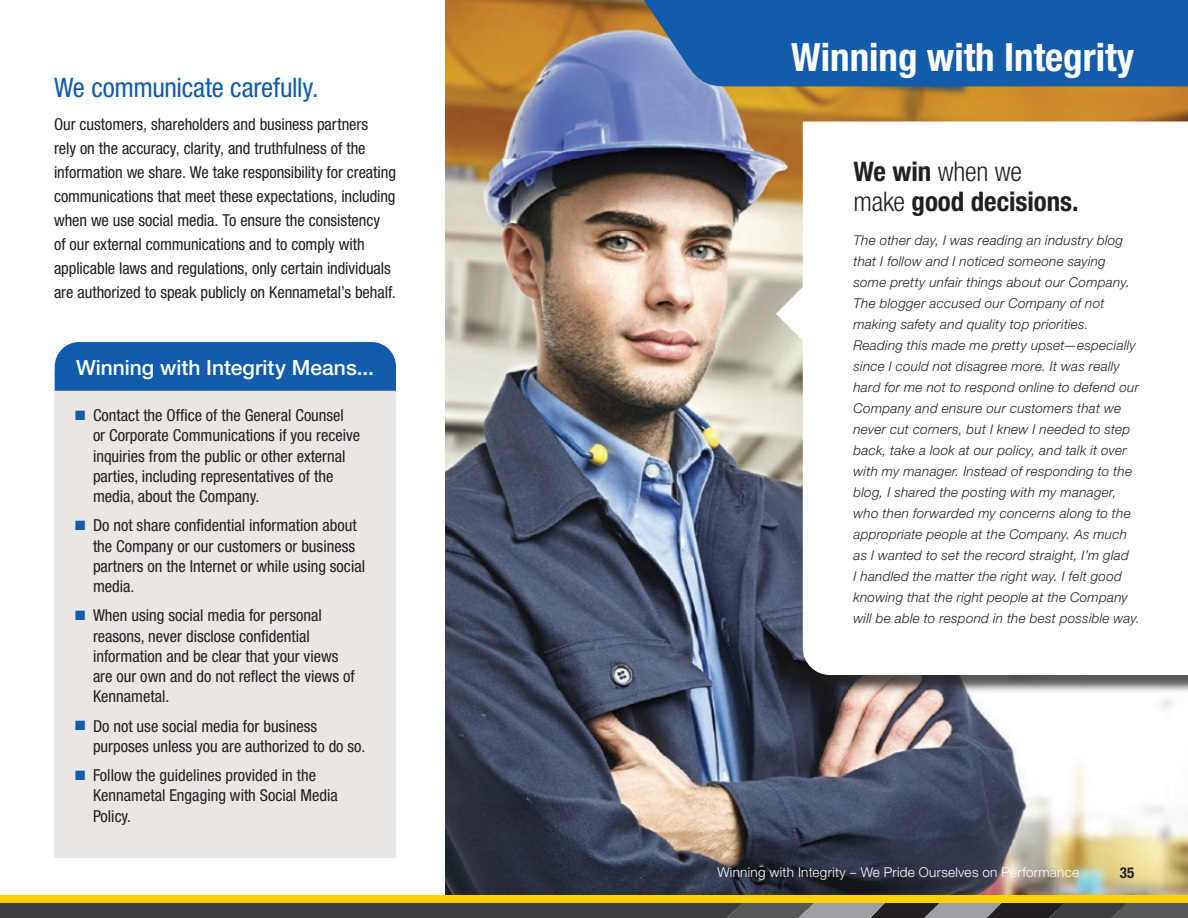
<style>
.page{position:relative;width:1188px;height:918px;background:#fff}
.page>*{position:absolute;margin:0;border:0;box-sizing:border-box;transform-origin:0 0}
.t1{font:700 condensed 39px "Helvetica Neue LT Std";color:#fff}
.t2{font:700 condensed 27px/30px "Helvetica Neue LT Std";letter-spacing:-.005em;color:#231f20}
.t3{font:condensed 27px "Helvetica Neue LT Std";letter-spacing:-.01em;color:#135cab}
.t4{font:500 21px "Helvetica Neue LT Std";color:#fff}
.t5{font:condensed 16.5px/20.2px "Helvetica Neue LT Std";color:#231f20}
.t6{font:700 condensed 15px "Helvetica Neue LT Std";color:#231f20}
.t7{font:italic 300 13.5px/21px "Helvetica Neue LT Std";letter-spacing:.02em;color:#231f20}
.t8{font:300 13.5px "Helvetica Neue LT Std";letter-spacing:.02em;color:#fff}
.s1{color:#135cab}
.s2{font-weight:300}
</style>
<div class="page">
<img style="left:446px;top:0;width:742px;height:896px">
<div style="left:805px;top:124px;width:383px;height:570px;background:#231f20;opacity:.75"></div>
<svg style="left:803px;top:122px;width:385px;height:553px"></svg>
<svg style="left:776px;top:284px;width:30px;height:59px"></svg>
<svg style="left:0;top:903px;width:1188px;height:15px;background:#49494a"></svg>
<div style="left:0;top:896px;width:1188px;height:7px;background:#fed105"></div>
<div style="left:54px;top:370px;width:342px;height:488px;background:#eae6e3"></div>
<div style="left:55px;top:342px;width:341px;height:49px;background:#135cab"></div>
<svg style="left:638px;top:0;width:550px;height:86px;background:#1c60ab"></svg>
<h2 class="t3" style="left:54px;top:72px;width:262px">We communicate carefully.</h2>
<p class="t5" style="left:54px;top:112px;width:343px;line-height:24px">Our customers, shareholders and business partners<br>rely on the accuracy, clarity, and truthfulness of the information we share. We take responsibility for creating communications that meet these expectations, including when we use social media. To ensure the consistency<br>of our external communications and to comply with applicable laws and regulations, only certain individuals are authorized to speak publicly on Kennametal’s behalf.</p>
<p class="t4" style="left:76px;top:355px;width:299px">Winning with Integrity Means...</p>
<p class="t5" style="left:93px;top:405px;width:269px;text-indent:-18px"><span class="s1">■</span> Contact the Office of the General Counsel or Corporate Communications if you receive inquiries from the public or other external parties, including representatives of the media, about the Company.</p>
<p class="t5" style="left:93px;top:515px;width:274px;text-indent:-18px"><span class="s1">■</span> Do not share confidential information about the Company or our customers or business partners on the Internet or while using social media.</p>
<p class="t5" style="left:93px;top:605px;width:263px;text-indent:-18px"><span class="s1">■</span> When using social media for personal reasons, never disclose confidential information and be clear that your views are our own and do not reflect the views of Kennametal.</p>
<p class="t5" style="left:93px;top:716px;width:272px;text-indent:-18px"><span class="s1">■</span> Do not use social media for business purposes unless you are authorized to do so.</p>
<p class="t5" style="left:93px;top:765px;width:246px;text-indent:-18px"><span class="s1">■</span> Follow the guidelines provided in the<br>Kennametal Engaging with Social Media<br>Policy.</p>
<h1 class="t1" style="left:791px;top:34px;width:344px">Winning with Integrity</h1>
<h2 class="t2" style="left:854px;top:156px;width:227px">We win <span class="s2">when we make</span> good decisions.</h2>
<p class="t7" style="left:854px;top:229px;width:288px">The other day, I was reading an industry blog that I follow and I noticed someone saying some pretty unfair things about our Company.<br>The blogger accused our Company of not making safety and quality top priorities.<br>Reading this made me pretty upset—especially since I could not disagree more. It was really hard for me not to respond online to defend our Company and ensure our customers that we never cut corners, but I knew I needed to step back, take a look at our policy, and talk it over with my manager. Instead of responding to the blog, I shared the posting with my manager, who then forwarded my concerns along to the appropriate people at the Company. As much as I wanted to set the record straight, I’m glad<br>I handled the matter the right way. I felt good knowing that the right people at the Company will be able to respond in the best possible way.</p>
<p class="t8" style="left:717px;top:864px;width:363px">Winning with Integrity – We Pride Ourselves on Performance</p>
<p class="t6" style="left:1120px;top:863px;width:16px">35</p>
</div>
